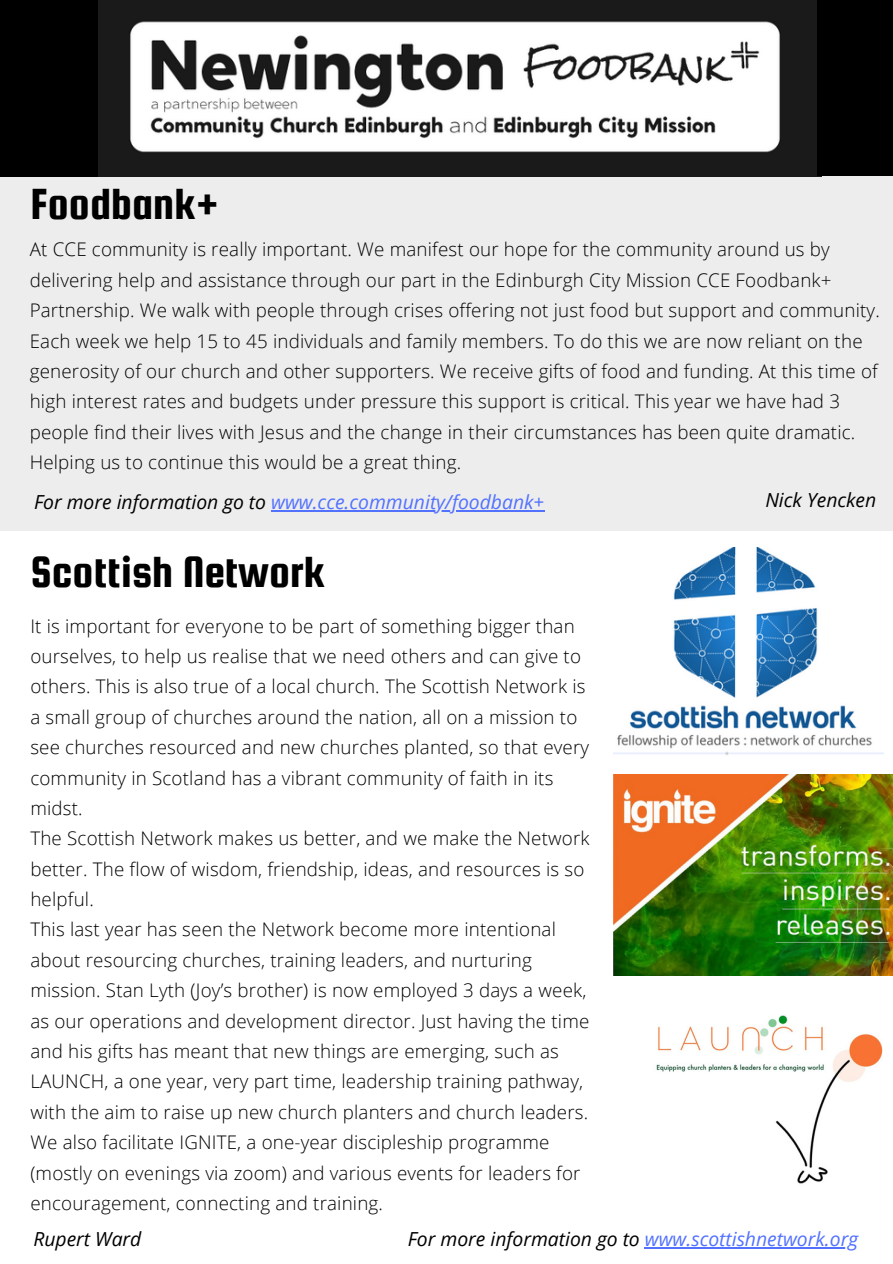
<style>
.page{position:relative;width:893px;height:1264px;background:#fff}
.page>*{position:absolute;margin:0;border:0;box-sizing:border-box;transform-origin:0 0}
.t1{font:46.65px "Squada One";color:#000}
.t2{font:italic 19.35px "Open Sans";color:#5271ff}
.t3{font:italic 19.35px "Open Sans";color:#000}
.t4{font:300 18.75px/30.3px "Open Sans";letter-spacing:.01em;color:#000}
.s1{color:#000}
</style>
<div class="page">
<div style="left:0;top:163px;width:892px;height:368px;background:#ededed"></div>
<img style="left:89px;top:0;width:732px;height:177px">
<img style="left:613px;top:774px;width:279px;height:201px">
<img style="left:656px;top:1015px;width:226px;height:169px">
<img style="left:613px;top:547px;width:270px;height:208px">
<div style="left:0;top:0;width:98px;height:176px;background:#000"></div>
<hr style="left:644px;top:1246px;width:214px;height:1px;background:#5271ff">
<div style="left:817px;top:0;width:75px;height:176px;background:#000"></div>
<hr style="left:271px;top:510px;width:273px;height:1px;background:#5271ff">
<h1 class="t1" style="left:30px;top:179px;width:190px">Foodbank+</h1>
<p class="t4" style="left:30px;top:234px;width:851px">At CCE community is really important. We manifest our hope for the community around us by delivering help and assistance through our part in the Edinburgh City Mission CCE Foodbank+ Partnership. We walk with people through crises offering not just food but support and community.<br>Each week we help 15 to 45 individuals and family members. To do this we are now reliant on the generosity of our church and other supporters. We receive gifts of food and funding. At this time of high interest rates and budgets under pressure this support is critical. This year we have had 3 people find their lives with Jesus and the change in their circumstances has been quite dramatic.<br>Helping us to continue this would be a great thing.</p>
<p class="t2" style="left:34px;top:488px;width:511px"><span class="s1">For more information go to</span> www.cce.community/foodbank+</p>
<p class="t3" style="left:765px;top:486px;width:112px">Nick Yencken</p>
<h1 class="t1" style="left:30px;top:547px;width:296px">Scottish Network</h1>
<p class="t4" style="left:30px;top:610px;width:560px">It is important for everyone to be part of something bigger than ourselves, to help us realise that we need others and can give to others. This is also true of a local church. The Scottish Network is a small group of churches around the nation, all on a mission to see churches resourced and new churches planted, so that every community in Scotland has a vibrant community of faith in its midst.<br>The Scottish Network makes us better, and we make the Network better. The flow of wisdom, friendship, ideas, and resources is so helpful.<br>This last year has seen the Network become more intentional about resourcing churches, training leaders, and nurturing mission. Stan Lyth (Joy’s brother) is now employed 3 days a week, as our operations and development director. Just having the time and his gifts has meant that new things are emerging, such as LAUNCH, a one year, very part time, leadership training pathway, with the aim to raise up new church planters and church leaders.<br>We also facilitate IGNITE, a one-year discipleship programme (mostly on evenings via zoom) and various events for leaders for encouragement, connecting and training.</p>
<p class="t3" style="left:33px;top:1225px;width:110px">Rupert Ward</p>
<p class="t2" style="left:408px;top:1225px;width:451px"><span class="s1">For more information go to</span> www.scottishnetwork.org</p>
</div>
